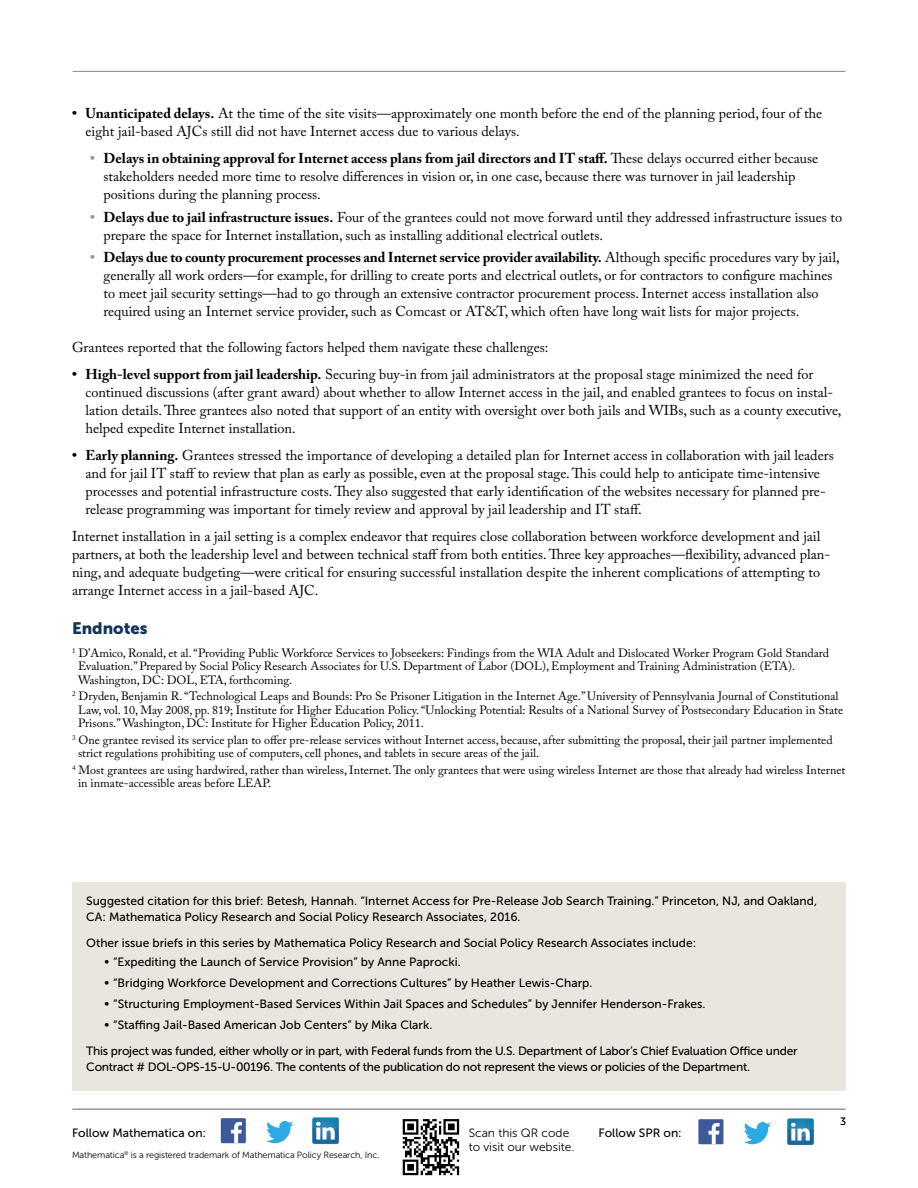
<style>
.page{position:relative;width:918px;height:1188px;background:#fff}
.page>*{position:absolute;margin:0;border:0;box-sizing:border-box;transform-origin:0 0}
.SUB-SUBHEAD___adobe{font:16.5px "Museo Sans 900";color:#10345a}
.TEXT_--bullet_list_w{font:14.25px/18px "Adobe Caslon Pro";color:#000}
.TEXT___adobe_caslon{font:14.25px/18px "Adobe Caslon Pro";color:#000}
.FOOTNOTE___museo_sa{font:12px/13.5px "Adobe Caslon Pro";color:#000}
.TEXT___adobe_caslon-2{font:12px/16.5px "Museo Sans 500";color:#000}
.TEXT___adobe_caslon-3{font:12px/16.5px "Museo Sans 500";letter-spacing:-.02em;color:#000}
.t1{font:12px/13.5px "Museo Sans 300";color:#000}
.PAGE_NUMBER___museo{font:10.5px "Museo Sans 300";color:#000}
.t2{font:9px "Museo Sans 300";letter-spacing:-.01em;color:#000}
.s1{font-weight:700}
.s2{font-weight:700;color:#939598}
</style>
<div class="page">
<img style="left:787px;top:1118px;width:27px;height:27px">
<svg style="left:744px;top:1122px;width:27px;height:22px"></svg>
<div style="left:698px;top:1119px;width:25px;height:25px;background:#3c5a99"></div>
<svg style="left:709px;top:1123px;width:11px;height:21px"></svg>
<img style="left:402px;top:1119px;width:58px;height:57px">
<img style="left:311px;top:1117px;width:27px;height:27px">
<svg style="left:266px;top:1121px;width:27px;height:22px"></svg>
<div style="left:221px;top:1118px;width:25px;height:25px;background:#3c5a99"></div>
<svg style="left:231px;top:1122px;width:11px;height:21px"></svg>
<hr style="left:73px;top:71px;width:772px;height:1px;background:#939598">
<hr style="left:73px;top:1109px;width:772px;height:1px;background:#939598">
<div style="left:73px;top:882px;width:773px;height:208px;background:#e9e6e0"></div>
<p class="TEXT_--bullet_list_w" style="left:86px;top:105px;width:738px;text-indent:-14px"><span class="s1">• Unanticipated delays.</span> At the time of the site visits—approximately one month before the end of the planning period, four of the eight jail-based AJCs still did not have Internet access due to various delays.</p>
<p class="TEXT_--bullet_list_w" style="left:104px;top:150px;width:716px;text-indent:-14px"><span class="s2">•</span> <span class="s1">Delays in obtaining approval for Internet access plans from jail directors and IT staff.</span> These delays occurred either because stakeholders needed more time to resolve differences in vision or, in one case, because there was turnover in jail leadership positions during the planning process.</p>
<p class="TEXT_--bullet_list_w" style="left:104px;top:208px;width:740px;text-indent:-14px"><span class="s2">•</span> <span class="s1">Delays due to jail infrastructure issues.</span> Four of the grantees could not move forward until they addressed infrastructure issues to prepare the space for Internet installation, such as installing additional electrical outlets.</p>
<p class="TEXT_--bullet_list_w" style="left:104px;top:249px;width:738px;text-indent:-14px"><span class="s2">•</span> <span class="s1">Delays due to county procurement processes and Internet service provider availability.</span> Although specific procedures vary by jail, generally all work orders—for example, for drilling to create ports and electrical outlets, or for contractors to configure machines to meet jail security settings—had to go through an extensive contractor procurement process. Internet access installation also required using an Internet service provider, such as Comcast or AT&amp;T, which often have long wait lists for major projects.</p>
<p class="TEXT___adobe_caslon" style="left:72px;top:339px;width:478px">Grantees reported that the following factors helped them navigate these challenges:</p>
<p class="TEXT_--bullet_list_w" style="left:86px;top:366px;width:758px;text-indent:-14px"><span class="s1">• High-level support from jail leadership.</span> Securing buy-in from jail administrators at the proposal stage minimized the need for continued discussions (after grant award) about whether to allow Internet access in the jail, and enabled grantees to focus on instal&shy;lation details. Three grantees also noted that support of an entity with oversight over both jails and WIBs, such as a county executive, helped expedite Internet installation.</p>
<p class="TEXT_--bullet_list_w" style="left:86px;top:447px;width:750px;text-indent:-14px"><span class="s1">• Early planning.</span> Grantees stressed the importance of developing a detailed plan for Internet access in collaboration with jail leaders and for jail IT staff to review that plan as early as possible, even at the proposal stage. This could help to anticipate time-intensive processes and potential infrastructure costs. They also suggested that early identification of the websites necessary for planned pre&shy;release programming was important for timely review and approval by jail leadership and IT staff.</p>
<p class="TEXT___adobe_caslon" style="left:72px;top:528px;width:760px">Internet installation in a jail setting is a complex endeavor that requires close collaboration between workforce development and jail partners, at both the leadership level and between technical staff from both entities. Three key approaches—flexibility, advanced plan&shy;ning, and adequate budgeting—were critical for ensuring successful installation despite the inherent complications of attempting to arrange Internet access in a jail-based AJC.</p>
<p class="SUB-SUBHEAD___adobe" style="left:72px;top:619px;width:77px">Endnotes</p>
<p class="FOOTNOTE___museo_sa" style="left:78px;top:646px;width:753px;text-indent:-6px"><sup>1</sup> D’Amico, Ronald, et al. “Providing Public Workforce Services to Jobseekers: Findings from the WIA Adult and Dislocated Worker Program Gold Standard<br>Evaluation.” Prepared by Social Policy Research Associates for U.S. Department of Labor (DOL), Employment and Training Administration (ETA).<br>Washington, DC: DOL, ETA, forthcoming.</p>
<p class="FOOTNOTE___museo_sa" style="left:78px;top:690px;width:767px;text-indent:-6px"><sup>2</sup> Dryden, Benjamin R. “Technological Leaps and Bounds: Pro Se Prisoner Litigation in the Internet Age.” University of Pennsylvania Journal of Constitutional<br>Law, vol. 10, May 2008, pp. 819; Institute for Higher Education Policy. “Unlocking Potential: Results of a National Survey of Postsecondary Education in State<br>Prisons.” Washington, DC: Institute for Higher Education Policy, 2011.</p>
<p class="FOOTNOTE___museo_sa" style="left:78px;top:733px;width:756px;text-indent:-6px"><sup>3</sup> One grantee revised its service plan to offer pre-release services without Internet access, because, after submitting the proposal, their jail partner implemented strict regulations prohibiting use of computers, cell phones, and tablets in secure areas of the jail.</p>
<p class="FOOTNOTE___museo_sa" style="left:78px;top:763px;width:769px;text-indent:-6px"><sup>4</sup> Most grantees are using hardwired, rather than wireless, Internet. The only grantees that were using wireless Internet are those that already had wireless Internet in inmate-accessible areas before LEAP.</p>
<p class="TEXT___adobe_caslon-2" style="left:86px;top:892px;width:732px">Suggested citation for this brief: Betesh, Hannah. “Internet Access for Pre-Release Job Search Training.” Princeton, NJ, and Oakland,<br>CA: Mathematica Policy Research and Social Policy Research Associates, 2016.</p>
<p class="TEXT___adobe_caslon-2" style="left:86px;top:934px;width:612px">Other issue briefs in this series by Mathematica Policy Research and Social Policy Research Associates include:</p>
<p class="TEXT___adobe_caslon-2" style="left:104px;top:954px;width:358px">• “Expediting the Launch of Service Provision” by Anne Paprocki.</p>
<p class="TEXT___adobe_caslon-2" style="left:104px;top:975px;width:490px">• “Bridging Workforce Development and Corrections Cultures” by Heather Lewis-Charp.</p>
<p class="TEXT___adobe_caslon-2" style="left:104px;top:996px;width:603px">• “Structuring Employment-Based Services Within Jail Spaces and Schedules” by Jennifer Henderson-Frakes.</p>
<p class="TEXT___adobe_caslon-2" style="left:104px;top:1017px;width:330px">• “Staffing Jail-Based American Job Centers” by Mika Clark.</p>
<p class="TEXT___adobe_caslon-3" style="left:86px;top:1042px;width:713px">This project was funded, either wholly or in part, with Federal funds from the U.S. Department of Labor’s Chief Evaluation Office under<br>Contract # DOL-OPS-15-U-00196. The contents of the publication do not represent the views or policies of the Department.</p>
<p class="TEXT___adobe_caslon-2" style="left:72px;top:1125px;width:136px">Follow Mathematica on:</p>
<p class="t2" style="left:72px;top:1150px;width:309px">Mathematica<sup>®</sup> is a registered trademark of Mathematica Policy Research, Inc.</p>
<p class="t1" style="left:469px;top:1127px;width:107px">Scan this QR code to visit our website.</p>
<p class="TEXT___adobe_caslon-2" style="left:599px;top:1125px;width:85px">Follow SPR on:</p>
<p class="PAGE_NUMBER___museo" style="left:840px;top:1116px;width:7px">3</p>
</div>
